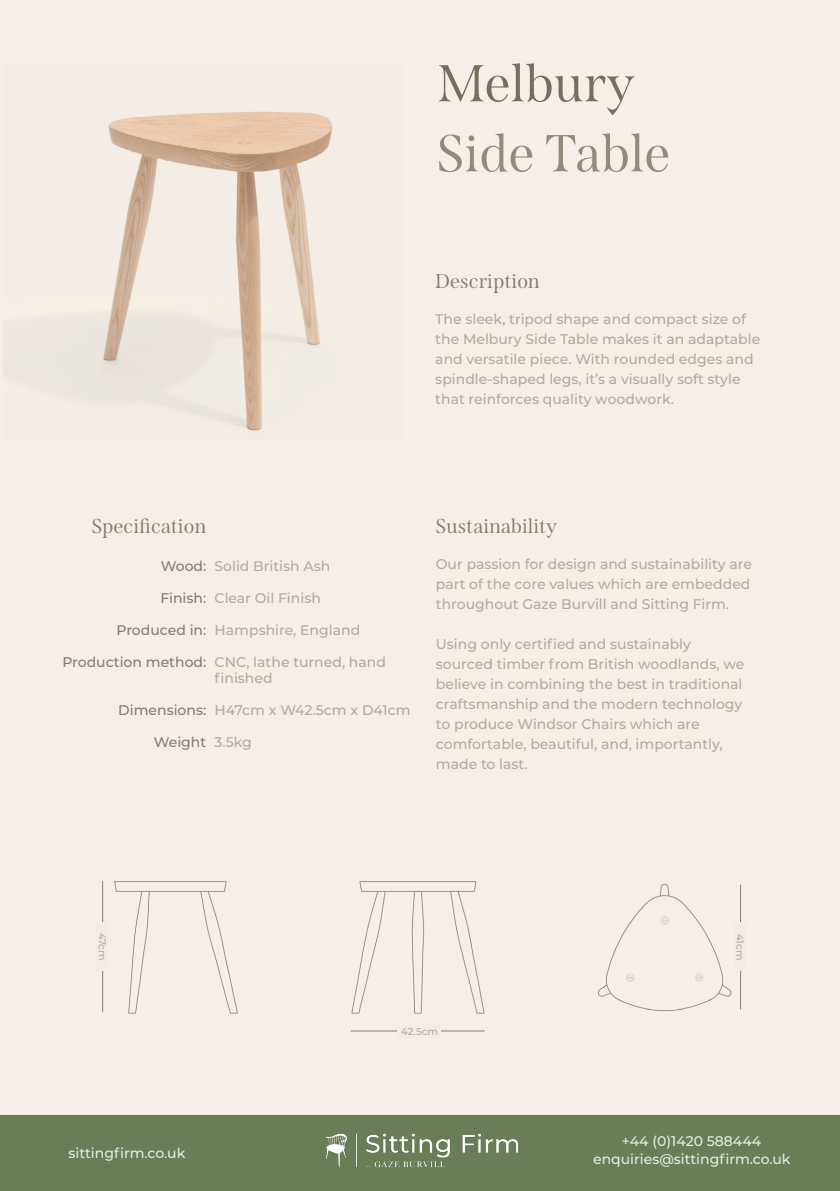
<style>
.page{position:relative;width:840px;height:1191px;background:#fff}
.page>*{position:absolute;margin:0;border:0;box-sizing:border-box;transform-origin:0 0}
.t1{font:52px "Span";color:#938a7c}
.t2{font:52px "Span";color:#766f5f}
.t3{font:20px "Span";color:#847c6c}
.t4{font:500 14px/20px "Montserrat";color:#b1aa9e}
.t5{font:500 14px "Montserrat";color:#fff}
.t6{font:500 14px "Montserrat";color:#847c6c}
.t7{font:500 10px "Montserrat";color:#b1aa9e}
</style>
<div class="page">
<div style="left:0;top:0;width:839px;height:1191px;background:#f5efe7"></div>
<img style="left:27px;top:111px;width:306px;height:320px">
<img style="left:102px;top:881px;width:630px;height:151px">
<hr style="left:102px;top:881px;width:1px;height:130px;background:#646250">
<div style="left:96px;top:922px;width:11px;height:48px;background:#f3ece4"></div>
<hr style="left:350px;top:1030px;width:134px;height:1px;background:#676253">
<div style="left:397px;top:1026px;width:44px;height:11px;background:#f3ece4"></div>
<hr style="left:739px;top:884px;width:1px;height:125px;background:#646250">
<div style="left:733px;top:922px;width:12px;height:49px;background:#f3ece4"></div>
<div style="left:0;top:1115px;width:839px;height:76px;background:#697d57"></div>
<img style="left:326px;top:1133px;width:193px;height:35px">
<h1 class="t2" style="left:437px;top:53px;width:199px">Melbury</h1>
<h1 class="t1" style="left:437px;top:123px;width:235px">Side Table</h1>
<h2 class="t3" style="left:435px;top:270px;width:106px">Description</h2>
<p class="t4" style="left:435px;top:309px;width:326px">The sleek, tripod shape and compact size of the Melbury Side Table makes it an adaptable and versatile piece. With rounded edges and spindle-shaped legs, it’s a visually soft style that reinforces quality woodwork.</p>
<h2 class="t3" style="left:92px;top:514px;width:116px">Specification</h2>
<p class="t6" style="left:161px;top:556px;width:47px">Wood:</p>
<p class="t6" style="left:160px;top:588px;width:47px">Finish:</p>
<p class="t6" style="left:116px;top:620px;width:91px">Produced in:</p>
<p class="t6" style="left:62px;top:652px;width:145px">Production method:</p>
<p class="t6" style="left:118px;top:700px;width:89px">Dimensions:</p>
<p class="t6" style="left:154px;top:732px;width:54px">Weight</p>
<p class="t4" style="left:214px;top:556px;width:117px">Solid British Ash</p>
<p class="t4" style="left:214px;top:588px;width:108px">Clear Oil Finish</p>
<p class="t4" style="left:214px;top:620px;width:147px">Hampshire, England</p>
<p class="t4" style="left:214px;top:654px;width:173px;line-height:16px">CNC, lathe turned, hand finished</p>
<p class="t4" style="left:214px;top:700px;width:197px">H47cm x W42.5cm x D41cm</p>
<p class="t4" style="left:214px;top:732px;width:39px">3.5kg</p>
<h2 class="t3" style="left:435px;top:514px;width:122px">Sustainability</h2>
<p class="t4" style="left:435px;top:554px;width:317px;text-align:justify">Our passion for design and sustainability are part of the core values which are embedded throughout Gaze Burvill and Sitting Firm.</p>
<p class="t4" style="left:435px;top:634px;width:310px">Using only certified and sustainably sourced timber from British woodlands, we believe in combining the best in traditional craftsmanship and the modern technology to produce Windsor Chairs which are comfortable, beautiful, and, importantly, made to last.</p>
<p class="t7" style="left:109px;top:932px;width:29px;rotate:90deg">47cm</p>
<p class="t5" style="left:69px;top:1142px;width:118px">sittingfirm.co.uk</p>
<p class="t7" style="left:401px;top:1024px;width:38px">42.5cm</p>
<p class="t7" style="left:746px;top:934px;width:28px;rotate:90deg">41cm</p>
<p class="t5" style="left:621px;top:1131px;width:141px">+44 (0)1420 588444</p>
<p class="t5" style="left:592px;top:1149px;width:199px">enquiries@sittingfirm.co.uk</p>
</div>
